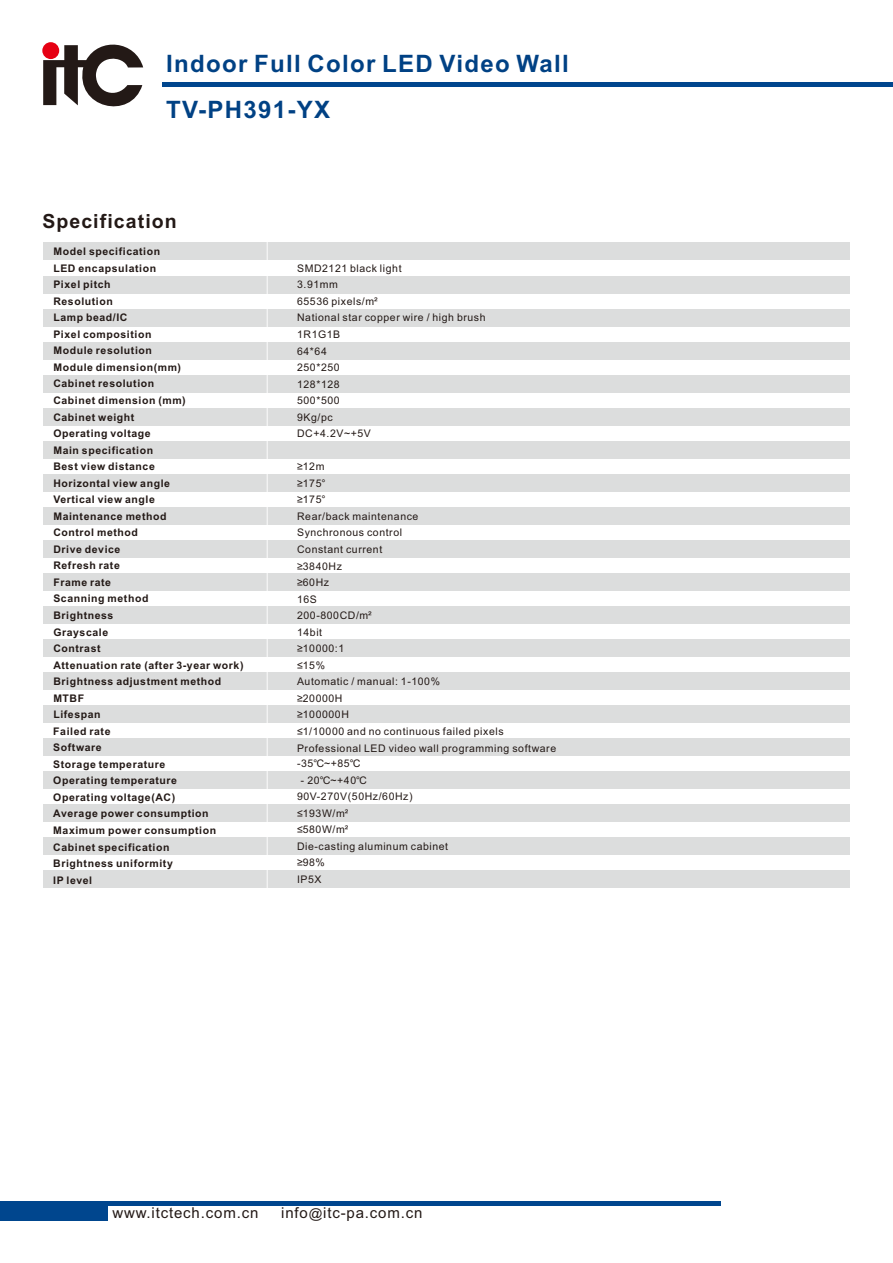
<style>
.page{position:relative;width:893px;height:1263px;background:#fff}
.page>*{position:absolute;margin:0;border:0;box-sizing:border-box;transform-origin:0 0}
.t1{font:700 24px/46.3px "Arial";letter-spacing:.055em;color:#004184}
.t2{font:700 19.5px "Arial";letter-spacing:.055em;color:#231916}
.t3{font:15px "Arial";letter-spacing:.055em;color:#231916}
.t4{font:700 10.5px/16.5px "Arial";letter-spacing:.055em;color:#231916}
.t5{font:10.5px/16.5px "Arial";letter-spacing:.055em;color:#231916}
.s1{font-family:"Arial Unicode MS"}
.s2{font-size:13.5px}
</style>
<div class="page">
<hr style="left:0;top:1202px;width:720px;height:4px;background:#00468e">
<div style="left:0;top:1202px;width:108px;height:18px;background:#00468e"></div>
<hr style="left:163px;top:82px;width:730px;height:4px;background:#00468e">
<svg style="left:43px;top:42px;width:100px;height:65px"></svg>
<div style="left:44px;top:540px;width:806px;height:18px;background:#dcdddd"></div>
<div style="left:44px;top:276px;width:806px;height:17px;background:#dcdddd"></div>
<div style="left:44px;top:243px;width:806px;height:17px;background:#dcdddd"></div>
<div style="left:44px;top:309px;width:806px;height:17px;background:#dcdddd"></div>
<div style="left:44px;top:342px;width:806px;height:17px;background:#dcdddd"></div>
<div style="left:44px;top:375px;width:806px;height:18px;background:#dcdddd"></div>
<div style="left:44px;top:408px;width:806px;height:18px;background:#dcdddd"></div>
<div style="left:44px;top:441px;width:806px;height:18px;background:#dcdddd"></div>
<div style="left:44px;top:474px;width:806px;height:18px;background:#dcdddd"></div>
<div style="left:44px;top:507px;width:806px;height:18px;background:#dcdddd"></div>
<div style="left:44px;top:837px;width:806px;height:18px;background:#dcdddd"></div>
<div style="left:44px;top:573px;width:806px;height:17px;background:#dcdddd"></div>
<div style="left:44px;top:606px;width:806px;height:17px;background:#dcdddd"></div>
<div style="left:44px;top:639px;width:806px;height:17px;background:#dcdddd"></div>
<div style="left:44px;top:672px;width:806px;height:18px;background:#dcdddd"></div>
<div style="left:44px;top:705px;width:806px;height:18px;background:#dcdddd"></div>
<div style="left:44px;top:738px;width:806px;height:18px;background:#dcdddd"></div>
<div style="left:44px;top:771px;width:806px;height:18px;background:#dcdddd"></div>
<div style="left:44px;top:804px;width:806px;height:18px;background:#dcdddd"></div>
<div style="left:44px;top:870px;width:806px;height:18px;background:#dcdddd"></div>
<hr style="left:266px;top:230px;width:2px;height:662px;background:#fff">
<h1 class="t1" style="left:166px;top:43px;width:404px">Indoor Full Color LED Video Wall<br>TV-PH391-YX</h1>
<h2 class="t2" style="left:42px;top:213px;width:136px">Specification</h2>
<p class="t4" style="left:53px;top:244px;width:192px">Model specification<br>LED encapsulation<br>Pixel pitch<br>Resolution<br>Lamp bead/IC<br>Pixel composition<br>Module resolution<br>Module dimension(mm)<br>Cabinet resolution<br>Cabinet dimension (mm)<br>Cabinet weight<br>Operating voltage<br>Main specification<br>Best view distance<br>Horizontal view angle<br>Vertical view angle<br>Maintenance method<br>Control method<br>Drive device<br>Refresh rate<br>Frame rate<br>Scanning method<br>Brightness<br>Grayscale<br>Contrast<br>Attenuation rate (after 3-year work)<br>Brightness adjustment method<br>MTBF<br>Lifespan<br>Failed rate<br>Software<br>Storage temperature<br>Operating temperature<br>Operating voltage(AC)<br>Average power consumption<br>Maximum power consumption<br>Cabinet specification<br>Brightness uniformity<br>IP level</p>
<p class="t5" style="left:297px;top:261px;width:190px">SMD2121 black light<br>3.91mm<br>65536 pixels/m²<br>National star copper wire / high brush<br>1R1G1B<br>64*64<br>250*250<br>128*128<br>500*500<br>9Kg/pc<br>DC+4.2V~+5V</p>
<p class="t5" style="left:297px;top:459px;width:261px">≥12m<br>≥175°<br>≥175°<br>Rear/back maintenance<br>Synchronous control<br>Constant current<br>≥3840Hz<br>≥60Hz<br>16S<br>200-800CD/m²<br>14bit<br>≥10000:1<br>≤15%<br>Automatic / manual: 1-100%<br>≥20000H<br>≥100000H<br>≤1/10000 and no continuous failed pixels<br>Professional LED video wall programming software -35<span class="s1">℃</span>~+85<span class="s1">℃<br>－</span>20<span class="s1">℃</span>~+40<span class="s1">℃<br></span>90V-270V(50Hz/60Hz)<br>≤193W/m²<br>≤580W/m²<br>Die-casting aluminum cabinet<br>≥98%<br>IP5X</p>
<h3 class="t3" style="left:112px;top:1207px;width:147px">www.itctech.com.cn</h3>
<h3 class="t3" style="left:281px;top:1207px;width:143px">info<span class="s2">@</span>itc-pa.com.cn</h3>
</div>
